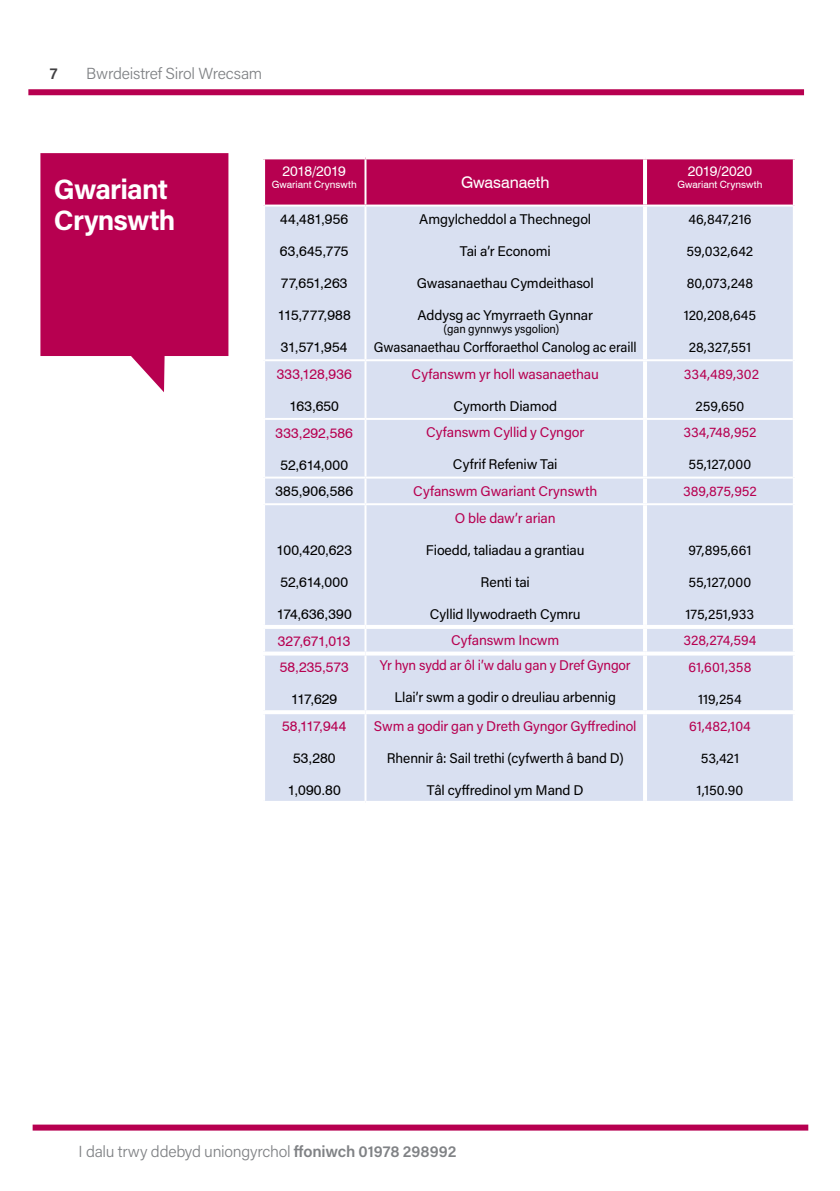
<style>
.page{position:relative;width:840px;height:1191px;background:#fff}
.page>*{position:absolute;margin:0;border:0;box-sizing:border-box;transform-origin:0 0}
.t1{font:700 28px/31.4px "Acumin Pro";letter-spacing:-.03em;color:#fff}
.t2{font:300 16px "Acumin Pro";letter-spacing:-.015em;color:#808285}
.t3{font:16px "Swiss 721 BT";letter-spacing:-.005em;color:#fff}
.t4{font:600 16px "Acumin Pro";color:#414042}
.t5{font:14px "Acumin Pro";letter-spacing:-.01em;color:#000}
.t6{font:14px "Acumin Pro";letter-spacing:-.01em;color:#b70050}
.t7{font:14px "Swiss 721 BT";letter-spacing:.005em;color:#000}
.t8{font:14px "Swiss 721 BT";letter-spacing:.005em;color:#b70050}
.t9{font:14px "Acumin Pro";letter-spacing:-.01em;color:#000;scale:.95 1}
.t10{font:14px "Swiss 721 BT";letter-spacing:-.01em;color:#fff}
.t11{font:14px "Swiss 721 BT";letter-spacing:-.015em;color:#b70050}
.t12{font:12px "Acumin Pro Semi Cond";letter-spacing:-.005em;color:#000}
.t13{font:10px "Swiss 721 BT";letter-spacing:.005em;color:#fff}
.s1{font-weight:600}
</style>
<div class="page">
<div style="left:28px;top:89px;width:775px;height:6px;background:#b70050"></div>
<div style="left:33px;top:1124px;width:774px;height:6px;background:#b70050"></div>
<svg style="left:40px;top:153px;width:188px;height:239px;fill:#b70050"></svg>
<div style="left:265px;top:159px;width:527px;height:45px;background:#b70050"></div>
<div style="left:265px;top:206px;width:527px;height:595px;background:#d9e0f1"></div>
<svg style="left:642px;top:206px;width:4px;height:153px"></svg>
<svg style="left:792px;top:205px;width:3px;height:155px"></svg>
<svg style="left:642px;top:361px;width:4px;height:57px"></svg>
<svg style="left:792px;top:361px;width:1px;height:57px"></svg>
<svg style="left:642px;top:420px;width:4px;height:56px"></svg>
<svg style="left:792px;top:420px;width:1px;height:57px"></svg>
<svg style="left:642px;top:478px;width:4px;height:25px"></svg>
<svg style="left:792px;top:478px;width:1px;height:26px"></svg>
<svg style="left:642px;top:505px;width:4px;height:120px"></svg>
<svg style="left:792px;top:505px;width:1px;height:120px"></svg>
<hr style="left:261px;top:625px;width:104px;height:4px;background:#fff">
<hr style="left:365px;top:625px;width:279px;height:4px;background:#fff">
<hr style="left:644px;top:625px;width:152px;height:4px;background:#fff">
<svg style="left:642px;top:629px;width:4px;height:22px"></svg>
<svg style="left:792px;top:629px;width:1px;height:22px"></svg>
<svg style="left:265px;top:651px;width:100px;height:4px"></svg>
<svg style="left:365px;top:651px;width:279px;height:4px"></svg>
<svg style="left:644px;top:651px;width:149px;height:4px"></svg>
<svg style="left:642px;top:655px;width:4px;height:55px"></svg>
<svg style="left:792px;top:655px;width:1px;height:55px"></svg>
<hr style="left:261px;top:710px;width:104px;height:4px;background:#fff">
<hr style="left:365px;top:710px;width:279px;height:4px;background:#fff">
<hr style="left:644px;top:710px;width:152px;height:4px;background:#fff">
<svg style="left:642px;top:714px;width:4px;height:87px"></svg>
<svg style="left:792px;top:714px;width:1px;height:87px"></svg>
<hr style="left:364px;top:206px;width:2px;height:153px;background:#fff">
<hr style="left:265px;top:359px;width:100px;height:2px;background:#fff">
<hr style="left:365px;top:359px;width:279px;height:2px;background:#fff">
<hr style="left:364px;top:361px;width:2px;height:57px;background:#fff">
<hr style="left:644px;top:359px;width:148px;height:2px;background:#fff">
<hr style="left:265px;top:418px;width:100px;height:2px;background:#fff">
<hr style="left:365px;top:418px;width:279px;height:2px;background:#fff">
<hr style="left:364px;top:420px;width:2px;height:56px;background:#fff">
<hr style="left:644px;top:418px;width:148px;height:2px;background:#fff">
<hr style="left:265px;top:476px;width:100px;height:2px;background:#fff">
<hr style="left:365px;top:476px;width:279px;height:2px;background:#fff">
<hr style="left:364px;top:478px;width:2px;height:25px;background:#fff">
<hr style="left:644px;top:476px;width:148px;height:2px;background:#fff">
<hr style="left:265px;top:503px;width:100px;height:2px;background:#fff">
<hr style="left:365px;top:503px;width:279px;height:2px;background:#fff">
<hr style="left:364px;top:505px;width:2px;height:120px;background:#fff">
<hr style="left:644px;top:503px;width:148px;height:2px;background:#fff">
<hr style="left:364px;top:629px;width:2px;height:22px;background:#fff">
<hr style="left:364px;top:655px;width:2px;height:55px;background:#fff">
<hr style="left:364px;top:714px;width:2px;height:87px;background:#fff">
<svg style="left:642px;top:159px;width:4px;height:45px"></svg>
<svg style="left:792px;top:159px;width:3px;height:46px"></svg>
<hr style="left:364px;top:159px;width:2px;height:45px;background:#fff">
<p class="t4" style="left:50px;top:62px;width:9px">7</p>
<p class="t2" style="left:86px;top:62px;width:177px">Bwrdeistref Sirol Wrecsam</p>
<h1 class="t1" style="left:54px;top:172px;width:123px">Gwariant<br>Crynswth</h1>
<p class="t10" style="left:282px;top:162px;width:65px">2018/2019</p>
<p class="t13" style="left:272px;top:178px;width:86px">Gwariant Crynswth</p>
<p class="t3" style="left:461px;top:172px;width:90px">Gwasanaeth</p>
<p class="t7" style="left:280px;top:211px;width:69px">44,481,956</p>
<p class="t7" style="left:280px;top:243px;width:70px">63,645,775</p>
<p class="t7" style="left:281px;top:275px;width:68px">77,651,263</p>
<p class="t7" style="left:277px;top:307px;width:74px">115,777,988</p>
<p class="t7" style="left:281px;top:339px;width:68px">31,571,954</p>
<p class="t8" style="left:276px;top:365px;width:77px">333,128,936</p>
<p class="t7" style="left:289px;top:397px;width:51px">163,650</p>
<p class="t8" style="left:275px;top:424px;width:79px">333,292,586</p>
<p class="t7" style="left:280px;top:456px;width:69px">52,614,000</p>
<p class="t5" style="left:419px;top:209px;width:173px">Amgylcheddol a Thechnegol</p>
<p class="t5" style="left:459px;top:241px;width:92px">Tai a’r Economi</p>
<p class="t5" style="left:416px;top:273px;width:178px">Gwasanaethau Cymdeithasol</p>
<p class="t5" style="left:417px;top:305px;width:177px">Addysg ac Ymyrraeth Gynnar</p>
<p class="t9" style="left:374px;top:337px;width:278px">Gwasanaethau Corfforaethol Canolog ac eraill</p>
<p class="t12" style="left:443px;top:321px;width:117px">(gan gynnwys ysgolion)</p>
<p class="t6" style="left:411px;top:364px;width:188px">Cyfanswm yr holl wasanaethau</p>
<p class="t5" style="left:453px;top:396px;width:105px">Cymorth Diamod</p>
<p class="t6" style="left:426px;top:423px;width:160px">Cyfanswm Cyllid y Cyngor</p>
<p class="t5" style="left:452px;top:455px;width:106px">Cyfrif Refeniw Tai</p>
<p class="t10" style="left:687px;top:162px;width:66px">2019/2020</p>
<p class="t13" style="left:677px;top:178px;width:86px">Gwariant Crynswth</p>
<p class="t5" style="left:688px;top:209px;width:65px">46,847,216</p>
<p class="t5" style="left:686px;top:241px;width:68px">59,032,642</p>
<p class="t5" style="left:686px;top:273px;width:68px">80,073,248</p>
<p class="t5" style="left:683px;top:305px;width:74px">120,208,645</p>
<p class="t5" style="left:688px;top:337px;width:64px">28,327,551</p>
<p class="t6" style="left:683px;top:364px;width:77px">334,489,302</p>
<p class="t5" style="left:695px;top:396px;width:50px">259,650</p>
<p class="t6" style="left:683px;top:423px;width:75px">334,748,952</p>
<p class="t5" style="left:688px;top:455px;width:64px">55,127,000</p>
<p class="t7" style="left:275px;top:483px;width:79px">385,906,586</p>
<p class="t6" style="left:413px;top:481px;width:185px">Cyfanswm Gwariant Crynswth</p>
<p class="t6" style="left:682px;top:481px;width:75px">389,875,952</p>
<p class="t7" style="left:276px;top:541px;width:77px">100,420,623</p>
<p class="t7" style="left:280px;top:573px;width:69px">52,614,000</p>
<p class="t7" style="left:276px;top:605px;width:76px">174,636,390</p>
<p class="t6" style="left:454px;top:508px;width:102px">O ble daw’r arian</p>
<p class="t5" style="left:426px;top:540px;width:160px">Fioedd, taliadau a grantiau</p>
<p class="t5" style="left:480px;top:572px;width:51px">Renti tai</p>
<p class="t5" style="left:429px;top:604px;width:152px">Cyllid llywodraeth Cymru</p>
<p class="t5" style="left:688px;top:540px;width:65px">97,895,661</p>
<p class="t5" style="left:688px;top:572px;width:64px">55,127,000</p>
<p class="t5" style="left:685px;top:604px;width:70px">175,251,933</p>
<p class="t11" style="left:278px;top:632px;width:74px">327,671,013</p>
<p class="t6" style="left:451px;top:630px;width:110px">Cyfanswm Incwm</p>
<p class="t6" style="left:683px;top:630px;width:74px">328,274,594</p>
<p class="t8" style="left:279px;top:659px;width:71px">58,235,573</p>
<p class="t7" style="left:291px;top:691px;width:48px">117,629</p>
<p class="t6" style="left:379px;top:655px;width:252px">Yr hyn sydd ar ôl i’w dalu gan y Dref Gyngor</p>
<p class="t5" style="left:394px;top:687px;width:223px">Llai’r swm a godir o dreuliau arbennig</p>
<p class="t6" style="left:688px;top:657px;width:64px">61,601,358</p>
<p class="t5" style="left:697px;top:689px;width:45px">119,254</p>
<p class="t8" style="left:282px;top:717px;width:66px">58,117,944</p>
<p class="t7" style="left:293px;top:749px;width:44px">53,280</p>
<p class="t7" style="left:287px;top:781px;width:54px">1,090.80</p>
<p class="t6" style="left:374px;top:716px;width:264px">Swm a godir gan y Dreth Gyngor Gyffredinol</p>
<p class="t5" style="left:386px;top:748px;width:238px">Rhennir â: Sail trethi (cyfwerth â band D)</p>
<p class="t5" style="left:426px;top:780px;width:158px">Tâl cyffredinol ym Mand D</p>
<p class="t6" style="left:688px;top:716px;width:63px">61,482,104</p>
<p class="t5" style="left:700px;top:748px;width:40px">53,421</p>
<p class="t5" style="left:696px;top:780px;width:48px">1,150.90</p>
<p class="t2" style="left:78px;top:1140px;width:379px">I dalu trwy ddebyd uniongyrchol <span class="s1">ffoniwch 01978 298992</span></p>
</div>
